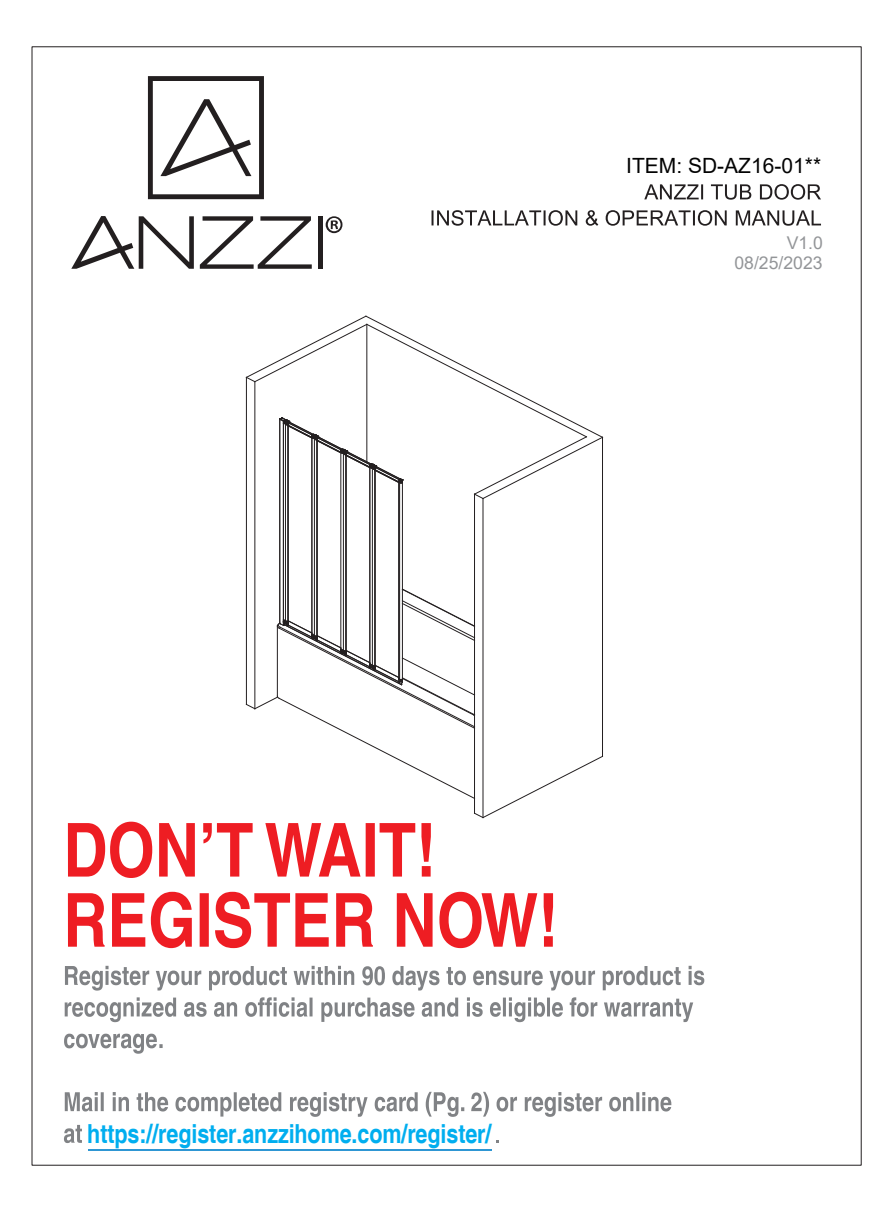
<style>
.page{position:relative;width:893px;height:1212px;background:#fff}
.page>*{position:absolute;margin:0;border:0;box-sizing:border-box;transform-origin:0 0}
.t1{font:700 condensed 26.25px "Helvetica";letter-spacing:-.005em;color:#00aeef}
.t2{font:21px "Arial";color:#030303}
.t3{font:17.55px/20.1px "Arial";color:#939598;text-align:right}
</style>
<div class="page">
<svg style="left:148px;top:76px;width:116px;height:123px"></svg>
<svg style="left:71px;top:216px;width:123px;height:53px"></svg>
<svg style="left:200px;top:216px;width:112px;height:53px"></svg>
<hr style="left:318px;top:216px;width:4px;height:53px;background:#231f20">
<svg style="left:326px;top:216px;width:16px;height:17px"></svg>
<svg style="left:431px;top:210px;width:146px;height:16px"></svg>
<svg style="left:586px;top:210px;width:235px;height:16px"></svg>
<svg style="left:644px;top:184px;width:59px;height:15px"></svg>
<svg style="left:711px;top:184px;width:110px;height:16px"></svg>
<svg style="left:68px;top:892px;width:485px;height:56px"></svg>
<svg style="left:65px;top:966px;width:639px;height:24px"></svg>
<svg style="left:65px;top:997px;width:628px;height:25px"></svg>
<svg style="left:64px;top:1034px;width:99px;height:20px"></svg>
<svg style="left:65px;top:1092px;width:606px;height:25px"></svg>
<svg style="left:64px;top:1125px;width:18px;height:18px"></svg>
<svg style="left:68px;top:316px;width:535px;height:562px"></svg>
<hr style="left:367px;top:324px;width:1px;height:138px;background:#231f20">
<hr style="left:89px;top:1149px;width:403px;height:2px;background:#2e96d3">
<p class="t2" style="left:626px;top:152px;width:196px">ITEM: SD-AZ16-01**</p>
<p class="t3" style="left:734px;top:232px;width:90px">V1.0<br>08/25/2023</p>
<p class="t1" style="left:87px;top:1118px;width:406px">https://register.anzzihome.com/register/</p>
</div>
